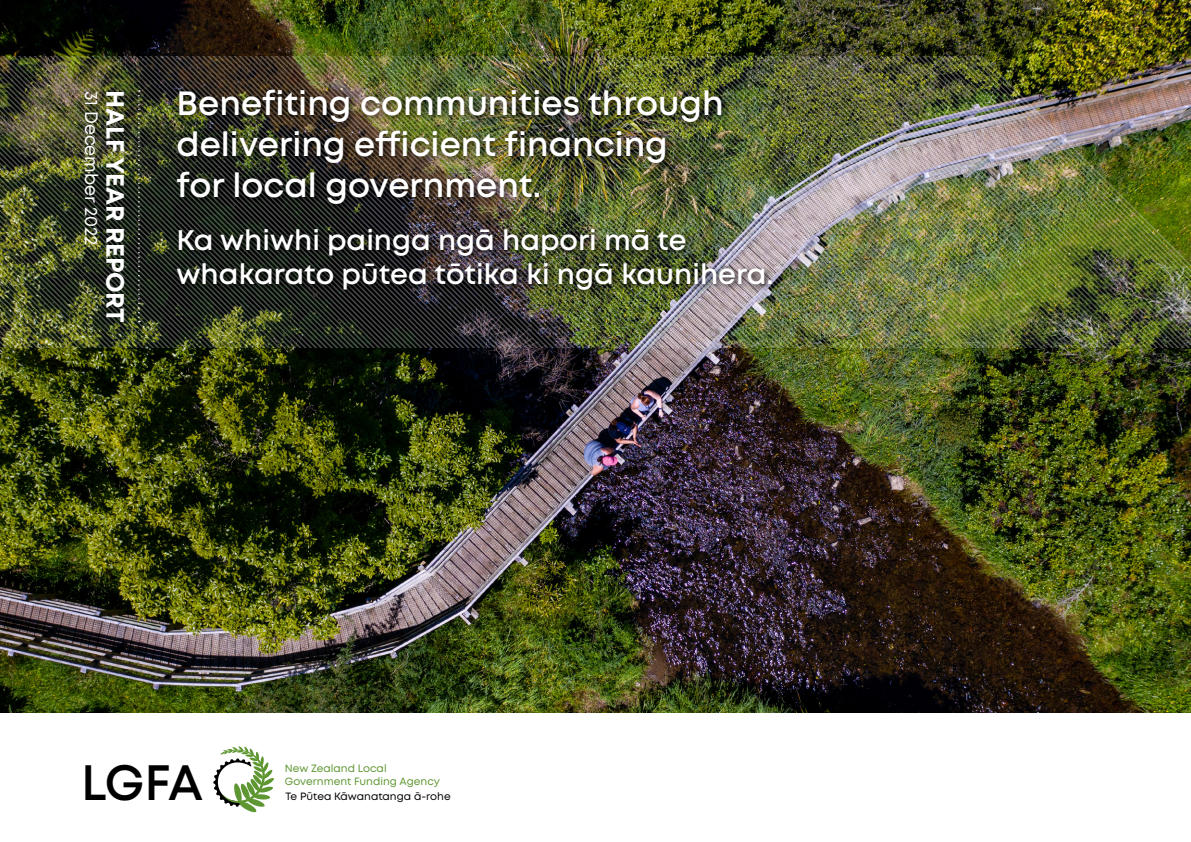
<style>
.page{position:relative;width:1191px;height:842px;background:#fff}
.page>*{position:absolute;margin:0;border:0;box-sizing:border-box;transform-origin:0 0}
.t1{font:600 49.6px "Mont";color:#000}
.Heading{font:600 33.6px/40.9px "Mont";color:#fff}
.Heading-2{font:600 28.3px/34.4px "Mont";color:#fff}
.Sub-head_bigger{font:700 25px "Mont";letter-spacing:-.01em;color:#fff}
.Body{font:18px "Mont";color:#fff}
.t2{font:10.6px/12.7px "Mont";color:#5e9732}
.t3{font:10.6px "Mont";color:#000}
</style>
<div class="page">
<img style="left:0;top:0;width:1191px;height:712px">
<img style="left:1179px;top:57px;width:11px;height:291px">
<img style="left:1158px;top:57px;width:11px;height:291px">
<img style="left:1137px;top:57px;width:11px;height:291px">
<img style="left:1116px;top:57px;width:11px;height:291px">
<img style="left:1095px;top:57px;width:11px;height:291px">
<img style="left:1074px;top:57px;width:11px;height:291px">
<img style="left:1053px;top:57px;width:11px;height:291px">
<img style="left:1032px;top:57px;width:11px;height:291px">
<img style="left:1011px;top:57px;width:11px;height:291px">
<img style="left:990px;top:57px;width:11px;height:291px">
<img style="left:969px;top:57px;width:11px;height:291px">
<img style="left:948px;top:57px;width:11px;height:291px">
<img style="left:927px;top:57px;width:11px;height:291px">
<img style="left:906px;top:57px;width:11px;height:291px">
<img style="left:885px;top:57px;width:11px;height:291px">
<img style="left:864px;top:57px;width:11px;height:291px">
<img style="left:843px;top:57px;width:11px;height:291px">
<img style="left:822px;top:57px;width:11px;height:291px">
<img style="left:801px;top:57px;width:11px;height:291px">
<img style="left:780px;top:57px;width:11px;height:291px">
<svg style="left:170px;top:57px;width:11px;height:291px;background:#262921"></svg>
<svg style="left:160px;top:57px;width:10px;height:291px;background:#2c3123"></svg>
<svg style="left:149px;top:57px;width:11px;height:291px;background:#2c3222"></svg>
<svg style="left:140px;top:57px;width:9px;height:291px;background:#2d3222"></svg>
<svg style="left:213px;top:746px;width:61px;height:67px"></svg>
<img style="left:0;top:57px;width:140px;height:291px">
<div style="left:173px;top:85px;width:556px;height:126px;background:#000;opacity:.75"></div>
<div style="left:173px;top:225px;width:607px;height:73px;background:#000;opacity:.75"></div>
<p class="Body" style="left:103px;top:91px;width:156px;rotate:90deg">31 December 2022</p>
<p class="Sub-head_bigger" style="left:132px;top:90px;width:234px;rotate:90deg">HALF YEAR REPORT</p>
<p class="Heading" style="left:176px;top:83px;width:549px">Benefiting communities through delivering efficient financing for local government.</p>
<p class="Heading-2" style="left:176px;top:223px;width:598px">Ka whiwhi painga ngā hapori mā te whakarato pūtea tōtika ki ngā kaunihera.</p>
<p class="t1" style="left:81px;top:751px;width:124px">LGFA</p>
<p class="t2" style="left:285px;top:762px;width:157px">New Zealand Local<br>Government Funding Agency</p>
<p class="t3" style="left:285px;top:790px;width:167px">Te Pūtea Kāwanatanga ā-rohe</p>
</div>
